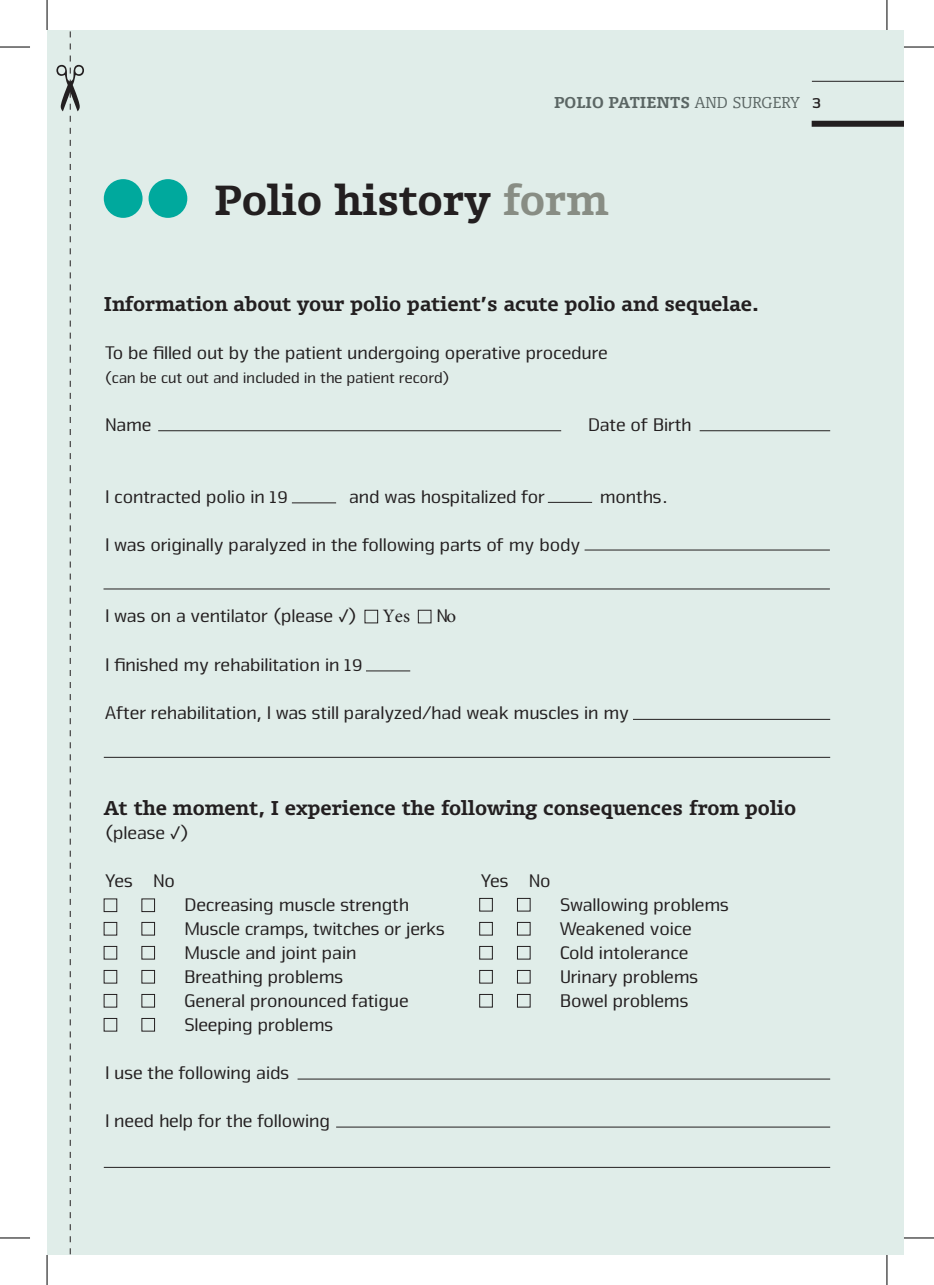
<style>
.page{position:relative;width:934px;height:1285px;background:#fff}
.page>*{position:absolute;margin:0;border:0;box-sizing:border-box;transform-origin:0 0}
.t1{font:700 40px "Olsen";color:#231f20}
.t2{font:19px/24px "Nuri";color:#231f20}
.t3{font:700 19px "Olsen";color:#231f20}
.t4{font:19px "Minion Pro";color:#231f20}
.t5{font:16px "Nuri";color:#231f20}
.t6{font:700 15px "Olsen";color:#5b6664}
.s1{font-weight:300}
.s2{font-family:"Nuri";font-size:16px;color:#231f20}
.s3{color:#888d84}
.s4{font-family:"Minion Pro"}
</style>
<div class="page">
<div style="left:47px;top:30px;width:856px;height:1225px;background:#e0ede9"></div>
<div style="left:364px;top:610px;width:14px;height:13px;border:1px solid #231f20"></div>
<div style="left:418px;top:610px;width:13px;height:13px;border:1px solid #231f20"></div>
<div style="left:104px;top:179px;width:38px;height:39px;background:#00a99d;border-radius:50%"></div>
<div style="left:148px;top:179px;width:39px;height:39px;background:#00a99d;border-radius:50%"></div>
<hr style="left:297px;top:1078px;width:532px;height:1px;background:#231f20">
<hr style="left:104px;top:757px;width:725px;height:1px;background:#231f20">
<hr style="left:104px;top:1167px;width:725px;height:1px;background:#231f20">
<hr style="left:158px;top:430px;width:403px;height:1px;background:#231f20">
<hr style="left:584px;top:550px;width:245px;height:1px;background:#231f20">
<hr style="left:103px;top:588px;width:726px;height:1px;background:#231f20">
<hr style="left:632px;top:719px;width:197px;height:1px;background:#231f20">
<hr style="left:336px;top:1126px;width:493px;height:1px;background:#231f20">
<hr style="left:292px;top:502px;width:44px;height:1px;background:#231f20">
<hr style="left:547px;top:502px;width:45px;height:1px;background:#231f20">
<hr style="left:366px;top:670px;width:44px;height:1px;background:#231f20">
<hr style="left:699px;top:430px;width:130px;height:1px;background:#231f20">
<div style="left:104px;top:898px;width:13px;height:14px;border:1px solid #231f20"></div>
<div style="left:104px;top:922px;width:13px;height:13px;border:1px solid #231f20"></div>
<div style="left:104px;top:946px;width:13px;height:13px;border:1px solid #231f20"></div>
<div style="left:104px;top:970px;width:13px;height:13px;border:1px solid #231f20"></div>
<div style="left:104px;top:994px;width:13px;height:13px;border:1px solid #231f20"></div>
<div style="left:104px;top:1018px;width:13px;height:13px;border:1px solid #231f20"></div>
<div style="left:141px;top:898px;width:14px;height:14px;border:1px solid #231f20"></div>
<div style="left:141px;top:922px;width:14px;height:13px;border:1px solid #231f20"></div>
<div style="left:141px;top:946px;width:14px;height:13px;border:1px solid #231f20"></div>
<div style="left:141px;top:970px;width:14px;height:13px;border:1px solid #231f20"></div>
<div style="left:141px;top:994px;width:14px;height:13px;border:1px solid #231f20"></div>
<div style="left:141px;top:1018px;width:14px;height:13px;border:1px solid #231f20"></div>
<div style="left:479px;top:898px;width:13px;height:13px;border:1px solid #231f20"></div>
<div style="left:479px;top:922px;width:13px;height:13px;border:1px solid #231f20"></div>
<div style="left:479px;top:946px;width:13px;height:13px;border:1px solid #231f20"></div>
<div style="left:479px;top:970px;width:13px;height:13px;border:1px solid #231f20"></div>
<div style="left:479px;top:994px;width:13px;height:13px;border:1px solid #231f20"></div>
<div style="left:517px;top:898px;width:13px;height:13px;border:1px solid #231f20"></div>
<div style="left:517px;top:922px;width:13px;height:13px;border:1px solid #231f20"></div>
<div style="left:517px;top:946px;width:13px;height:13px;border:1px solid #231f20"></div>
<div style="left:517px;top:970px;width:13px;height:13px;border:1px solid #231f20"></div>
<div style="left:517px;top:994px;width:13px;height:13px;border:1px solid #231f20"></div>
<div style="left:811px;top:121px;width:92px;height:6px;background:#231f20"></div>
<hr style="left:811px;top:81px;width:92px;height:1px;background:#231f20">
<svg style="left:56px;top:31px;width:28px;height:1224px"></svg>
<hr style="left:0;top:47px;width:30px;height:1px;background:#000">
<hr style="left:903px;top:47px;width:30px;height:1px;background:#000">
<hr style="left:0;top:1237px;width:30px;height:1px;background:#000">
<hr style="left:903px;top:1237px;width:30px;height:1px;background:#000">
<hr style="left:47px;top:0;width:1px;height:30px;background:#000">
<hr style="left:47px;top:1255px;width:1px;height:30px;background:#000">
<hr style="left:886px;top:0;width:1px;height:30px;background:#000">
<hr style="left:886px;top:1255px;width:1px;height:30px;background:#000">
<p class="t6" style="left:554px;top:92px;width:268px">POLIO PATIENTS <span class="s1">AND SURGERY</span> <span class="s2">3</span></p>
<h1 class="t1" style="left:214px;top:174px;width:395px">Polio history <span class="s3">form</span></h1>
<p class="t3" style="left:104px;top:291px;width:656px">Information about your polio patient’s acute polio and sequelae.</p>
<p class="t2" style="left:104px;top:340px;width:504px">To be filled out by the patient undergoing operative procedure</p>
<p class="t5" style="left:104px;top:368px;width:346px">(can be cut out and included in the patient record)</p>
<p class="t2" style="left:104px;top:412px;width:48px">Name</p>
<p class="t2" style="left:586px;top:412px;width:105px">Date of Birth</p>
<p class="t2" style="left:104px;top:484px;width:186px">I contracted polio in 19</p>
<p class="t2" style="left:348px;top:484px;width:197px">and was hospitalized for</p>
<p class="t2" style="left:598px;top:484px;width:69px">months.</p>
<p class="t2" style="left:104px;top:532px;width:477px">I was originally paralyzed in the following parts of my body</p>
<p class="t2" style="left:104px;top:603px;width:252px">I was on a ventilator (please √)</p>
<p class="t4" style="left:383px;top:603px;width:29px">Yes</p>
<p class="t2" style="left:435px;top:603px;width:23px">N<span class="s4">o</span></p>
<p class="t2" style="left:104px;top:652px;width:260px">I finished my rehabilitation in 19</p>
<p class="t2" style="left:104px;top:700px;width:525px">After rehabilitation, I was still paralyzed/had weak muscles in my</p>
<p class="t3" style="left:104px;top:795px;width:693px">At the moment, I experience the following consequences from polio</p>
<p class="t2" style="left:104px;top:820px;width:85px">(please √)</p>
<p class="t2" style="left:104px;top:868px;width:72px">Yes No</p>
<p class="t2" style="left:183px;top:892px;width:262px">Decreasing muscle strength<br>Muscle cramps, twitches or jerks<br>Muscle and joint pain<br>Breathing problems<br>General pronounced fatigue<br>Sleeping problems</p>
<p class="t2" style="left:104px;top:1060px;width:186px">I use the following aids</p>
<p class="t2" style="left:104px;top:1108px;width:226px">I need help for the following</p>
<p class="t2" style="left:479px;top:868px;width:72px">Yes No</p>
<p class="t2" style="left:558px;top:892px;width:170px">Swallowing problems<br>Weakened voice<br>Cold intolerance<br>Urinary problems<br>Bowel problems</p>
</div>
